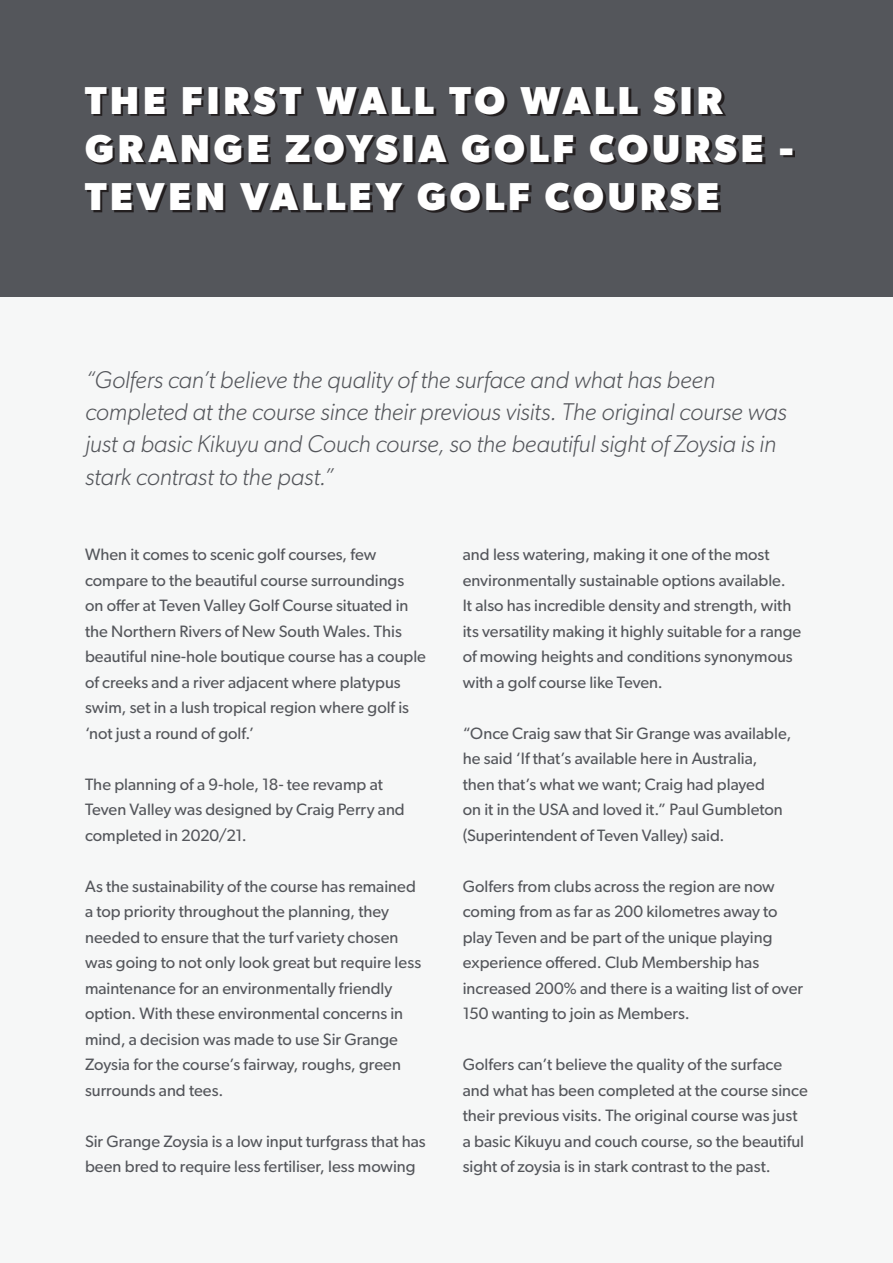
<style>
.page{position:relative;width:893px;height:1263px;background:#fff}
.page>*{position:absolute;margin:0;border:0;box-sizing:border-box;transform-origin:0 0}
.t1{font:700 39px/48px "Gibson";letter-spacing:.1em;color:#fff}
.t2{font:italic 300 24.3px/32.4px "Gibson";letter-spacing:-.005em;color:#54565b}
.t3{font:16.5px/25.5px "Gibson";color:#54565b}
</style>
<div class="page">
<div style="left:0;top:296px;width:893px;height:967px;background:#f6f7f7"></div>
<div style="left:0;top:0;width:893px;height:296px;background:#54565b"></div>
<svg style="left:87px;top:88px;width:708px;height:125px"></svg>
<p class="t1" style="left:85px;top:75px;width:710px">THE FIRST WALL TO WALL SIR<br>GRANGE ZOYSIA GOLF COURSE -<br>TEVEN VALLEY GOLF COURSE</p>
<p class="t2" style="left:85px;top:363px;width:703px">“Golfers can’t believe the quality of the surface and what has been completed at the course since their previous visits. The original course was just a basic Kikuyu and Couch course, so the beautiful sight of Zoysia is in stark contrast to the past.”</p>
<p class="t3" style="left:85px;top:542px;width:342px">When it comes to scenic golf courses, few compare to the beautiful course surroundings on offer at Teven Valley Golf Course situated in the Northern Rivers of New South Wales. This beautiful nine-hole boutique course has a couple of creeks and a river adjacent where platypus swim, set in a lush tropical region where golf is ‘not just a round of golf.’</p>
<p class="t3" style="left:85px;top:771px;width:321px">The planning of a 9-hole, 18- tee revamp at<br>Teven Valley was designed by Craig Perry and completed in 2020/21.</p>
<p class="t3" style="left:85px;top:873px;width:338px">As the sustainability of the course has remained a top priority throughout the planning, they needed to ensure that the turf variety chosen was going to not only look great but require less maintenance for an environmentally friendly option. With these environmental concerns in mind, a decision was made to use Sir Grange Zoysia for the course’s fairway, roughs, green surrounds and tees.</p>
<p class="t3" style="left:85px;top:1128px;width:342px">Sir Grange Zoysia is a low input turfgrass that has been bred to require less fertiliser, less mowing</p>
<p class="t3" style="left:463px;top:542px;width:340px">and less watering, making it one of the most environmentally sustainable options available.<br>It also has incredible density and strength, with its versatility making it highly suitable for a range of mowing heights and conditions synonymous with a golf course like Teven.</p>
<p class="t3" style="left:463px;top:720px;width:330px">“Once Craig saw that Sir Grange was available, he said ‘If that’s available here in Australia, then that’s what we want; Craig had played<br>on it in the USA and loved it.” Paul Gumbleton (Superintendent of Teven Valley) said.</p>
<p class="t3" style="left:463px;top:873px;width:342px">Golfers from clubs across the region are now coming from as far as 200 kilometres away to play Teven and be part of the unique playing experience offered. Club Membership has increased 200% and there is a waiting list of over 150 wanting to join as Members.</p>
<p class="t3" style="left:463px;top:1051px;width:347px">Golfers can’t believe the quality of the surface and what has been completed at the course since their previous visits. The original course was just a basic Kikuyu and couch course, so the beautiful sight of zoysia is in stark contrast to the past.</p>
</div>
